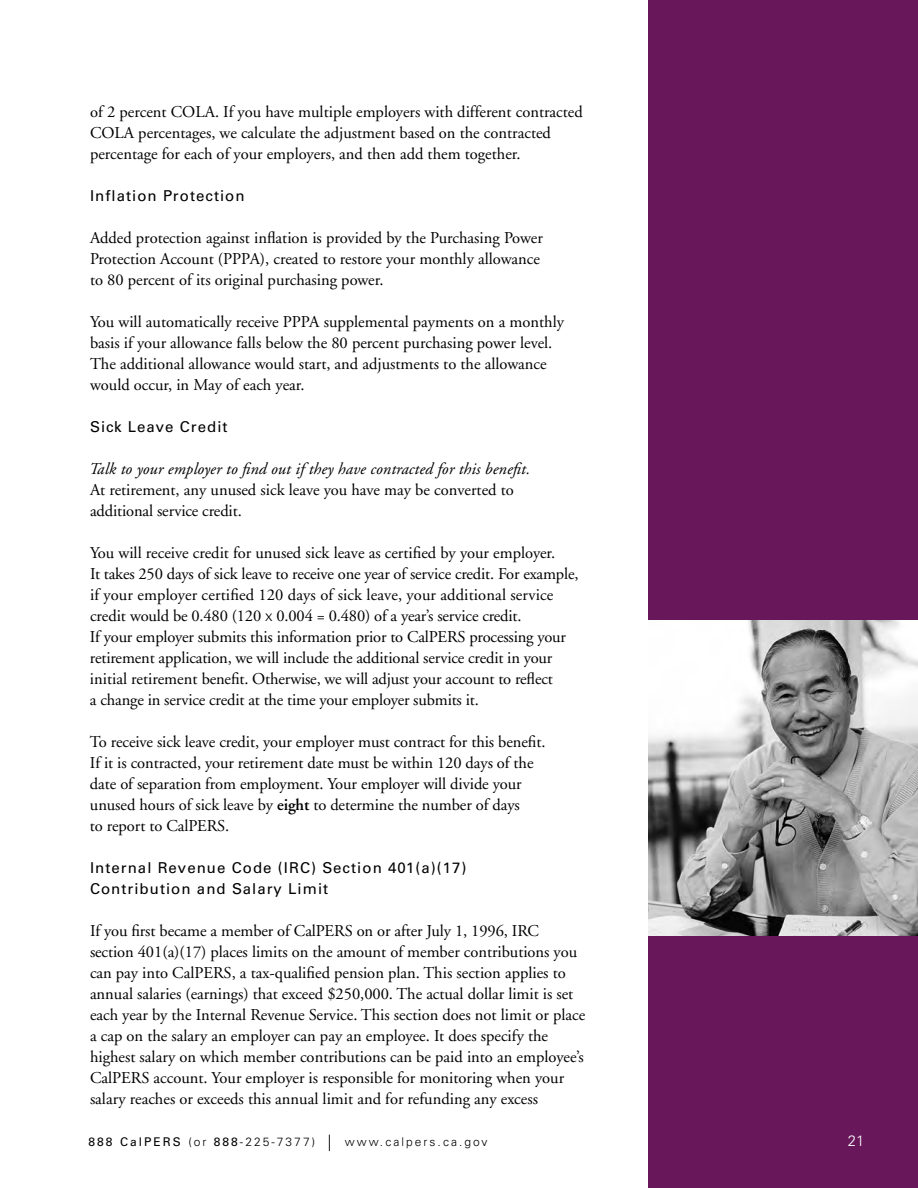
<style>
.page{position:relative;width:918px;height:1188px;background:#fff}
.page>*{position:absolute;margin:0;border:0;box-sizing:border-box;transform-origin:0 0}
.t1{font:16.5px/21px "Wcqnkc A Garamond";color:#000}
.t2{font:15px/21px "Qdwqjw Univers";letter-spacing:.07em;color:#000}
.t3{font:300 15px "Vftjgm Univers";color:#fff}
.t4{font:300 12px "Yfshqh Univers";letter-spacing:.17em;color:#000}
.s1{font-family:"Ppgwjx A Garamond";font-style:italic}
.s2{font-family:"Vftjgm Univers";font-weight:300;font-size:15px}
.s3{font-family:"Cvfytm A Garamond";font-weight:600}
.s4{font-family:"Rwntwt Univers";font-weight:400}
.s5{font-size:16.5px}
</style>
<div class="page">
<div style="left:648px;top:0;width:270px;height:1188px;background:#67175a"></div>
<img style="left:648px;top:621px;width:270px;height:315px">
<p class="t1" style="left:90px;top:102px;width:494px">of 2 percent COLA. If you have multiple employers with different contracted<br>COLA percentages, we calculate the adjustment based on the contracted percentage for each of your employers, and then add them together.</p>
<h3 class="t2" style="left:90px;top:185px;width:156px">Inflation Protection</h3>
<p class="t1" style="left:90px;top:228px;width:454px">Added protection against inflation is provided by the Purchasing Power<br>Protection Account (PPPA), created to restore your monthly allowance to 80 percent of its original purchasing power.</p>
<p class="t1" style="left:90px;top:312px;width:476px">You will automatically receive PPPA supplemental payments on a monthly basis if your allowance falls below the 80 percent purchasing power level.<br>The additional allowance would start, and adjustments to the allowance would occur, in May of each year.</p>
<h3 class="t2" style="left:90px;top:416px;width:139px">Sick Leave Credit</h3>
<p class="t1" style="left:88px;top:459px;width:443px"><span class="s1">Talk to your employer to find out if they have contracted for this benefit.<br></span>At retirement, any unused sick leave you have may be converted to additional service credit.</p>
<p class="t1" style="left:90px;top:543px;width:490px">You will receive credit for unused sick leave as certified by your employer.<br>It takes 250 days of sick leave to receive one year of service credit. For example, if your employer certified 120 days of sick leave, your additional service credit would be 0.480 (120 <span class="s2">x</span> 0.004 = 0.480) of a year’s service credit.<br>If your employer submits this information prior to CalPERS processing your retirement application, we will include the additional service credit in your initial retirement benefit. Otherwise, we will adjust your account to reflect<br>a change in service credit at the time your employer submits it.</p>
<p class="t1" style="left:90px;top:732px;width:457px">To receive sick leave credit, your employer must contract for this benefit.<br>If it is contracted, your retirement date must be within 120 days of the date of separation from employment. Your employer will divide your unused hours of sick leave by <span class="s3">eight</span> to determine the number of days<br>to report to CalPERS.</p>
<h3 class="t2" style="left:90px;top:857px;width:378px">Internal Revenue Code (IRC) Section 401(a)(17)<br>Contribution and Salary Limit</h3>
<p class="t1" style="left:90px;top:921px;width:497px">If you first became a member of CalPERS on or after July 1, 1996, IRC section 401(a)(17) places limits on the amount of member contributions you can pay into CalPERS, a tax-qualified pension plan. This section applies to annual salaries (earnings) that exceed $250,000. The actual dollar limit is set each year by the Internal Revenue Service. This section does not limit or place a cap on the salary an employer can pay an employee. It does specify the highest salary on which member contributions can be paid into an employee’s CalPERS account. Your employer is responsible for monitoring when your salary reaches or exceeds this annual limit and for refunding any excess</p>
<p class="t4" style="left:88px;top:1135px;width:401px"><span class="s4">888 CalPERS</span> (or <span class="s4">888</span>-225-7377) <span class="s5">|</span> www.calpers.ca.gov</p>
<p class="t3" style="left:848px;top:1132px;width:18px">21</p>
</div>
